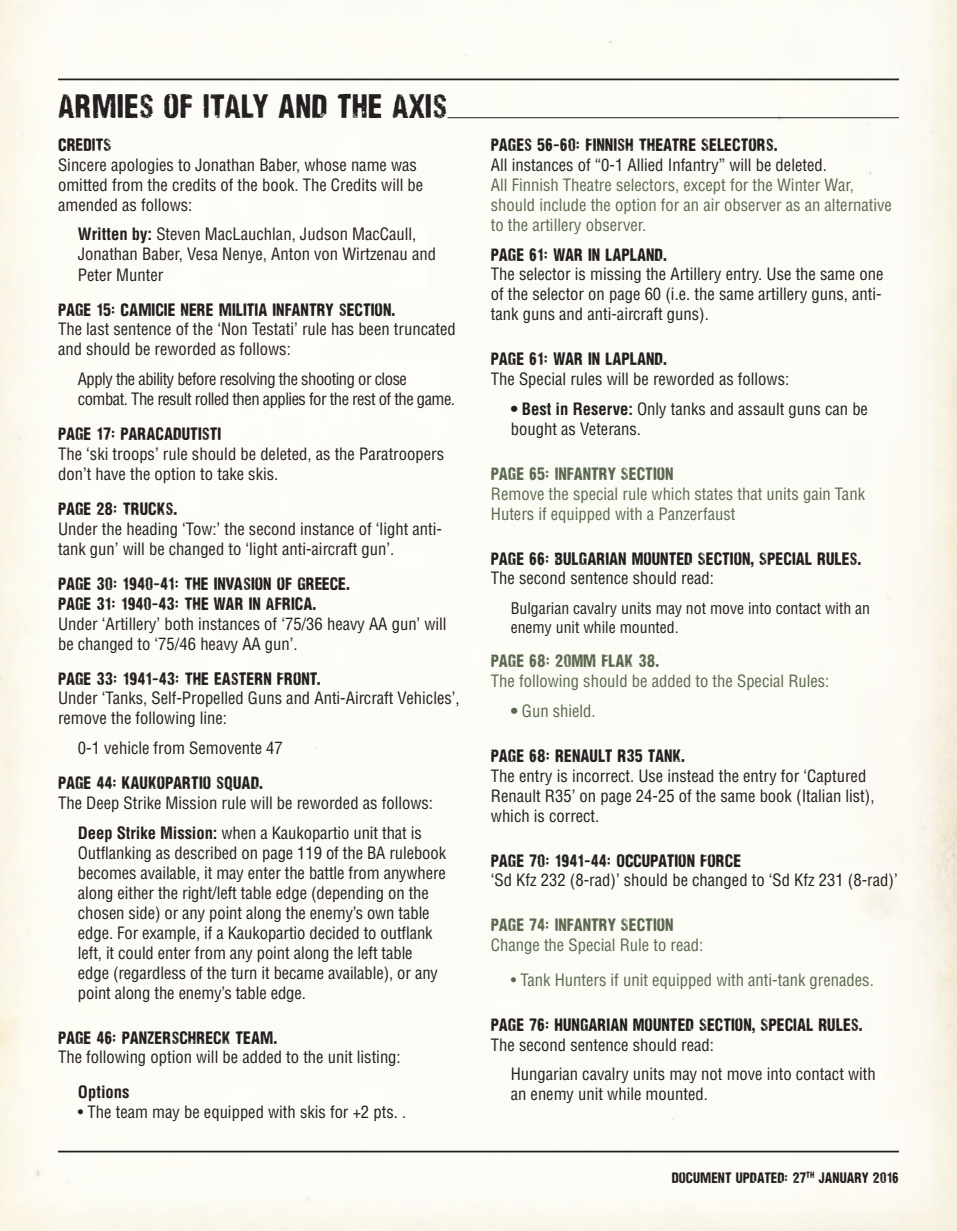
<style>
.page{position:relative;width:957px;height:1231px;background:#fff}
.page>*{position:absolute;margin:0;border:0;box-sizing:border-box;transform-origin:0 0}
.t1{font:31.5px "Nidex";color:#231f20}
.t2{font:condensed 16.62px/19.9px "Helvetica";color:#231f20}
.t3{font:16.62px/19.9px "Nidex";color:#231f20}
.t4{font:condensed 16.62px/19.9px "Helvetica";color:#5b694e}
.t5{font:condensed 16.62px/19.9px "Helvetica";letter-spacing:-.03em;color:#231f20}
.t6{font:16.62px "Nidex";color:#5b694e}
.t7{font:700 condensed 16.62px "Helvetica";color:#231f20}
.t8{font:condensed 15.75px/18.9px "Helvetica";color:#231f20}
.t9{font:14px "Nidex";color:#231f20}
.s1{font-weight:700}
</style>
<div class="page">
<img style="left:0;top:0;width:956px;height:1230px">
<hr style="left:58px;top:78px;width:840px;height:2px;background:#231f20">
<hr style="left:58px;top:1150px;width:840px;height:2px;background:#231f20">
<hr style="left:447px;top:117px;width:451px;height:1px;background:#231f20">
<h1 class="t1" style="left:58px;top:94px;width:391px">ARMIES OF ITALY AND THE AXIS</h1>
<p class="t3" style="left:58px;top:135px;width:55px">CREDITS</p>
<p class="t2" style="left:58px;top:155px;width:366px">Sincere apologies to Jonathan Baber, whose name was omitted from the credits of the book. The Credits will be amended as follows:</p>
<p class="t2" style="left:78px;top:225px;width:359px"><span class="s1">Written by:</span> Steven MacLauchlan, Judson MacCaull,<br>Jonathan Baber, Vesa Nenye, Anton von Wirtzenau and<br>Peter Munter</p>
<p class="t3" style="left:58px;top:300px;width:339px">PAGE 15: CAMICIE NERE MILITIA INFANTRY SECTION.</p>
<p class="t2" style="left:58px;top:320px;width:399px">The last sentence of the ‘Non Testati’ rule has been truncated and should be reworded as follows:</p>
<p class="t5" style="left:78px;top:369px;width:378px">Apply the ability before resolving the shooting or close combat. The result rolled then applies for the rest of the game.</p>
<p class="t3" style="left:58px;top:425px;width:165px">PAGE 17: PARACADUTISTI</p>
<p class="t2" style="left:58px;top:444px;width:387px">The ‘ski troops’ rule should be deleted, as the Paratroopers don’t have the option to take skis.</p>
<p class="t3" style="left:58px;top:499px;width:121px">PAGE 28: TRUCKS.</p>
<p class="t2" style="left:58px;top:519px;width:385px">Under the heading ‘Tow:’ the second instance of ‘light anti&shy;tank gun’ will be changed to ‘light anti-aircraft gun’.</p>
<p class="t3" style="left:58px;top:574px;width:294px">PAGE 30: 1940-41: THE INVASION OF GREECE.<br>PAGE 31: 1940-43: THE WAR IN AFRICA.</p>
<p class="t2" style="left:58px;top:614px;width:390px">Under ‘Artillery’ both instances of ‘75/36 heavy AA gun’ will be changed to ‘75/46 heavy AA gun’.</p>
<p class="t3" style="left:58px;top:669px;width:264px">PAGE 33: 1941-43: THE EASTERN FRONT.</p>
<p class="t2" style="left:58px;top:688px;width:403px">Under ‘Tanks, Self-Propelled Guns and Anti-Aircraft Vehicles’, remove the following line:</p>
<p class="t2" style="left:78px;top:738px;width:206px">0-1 vehicle from Semovente 47</p>
<p class="t3" style="left:58px;top:773px;width:207px">PAGE 44: KAUKOPARTIO SQUAD.</p>
<p class="t2" style="left:58px;top:788px;width:376px;line-height:29.9px;text-align:center">The Deep Strike Mission rule will be reworded as follows:<br><span class="s1">Deep Strike Mission:</span> when a Kaukopartio unit that is</p>
<p class="t2" style="left:78px;top:843px;width:369px">Outflanking as described on page 119 of the BA rulebook becomes available, it may enter the battle from anywhere along either the right/left table edge (depending on the chosen side) or any point along the enemy’s own table edge. For example, if a Kaukopartio decided to outflank left, it could enter from any point along the left table edge (regardless of the turn it became available), or any point along the enemy’s table edge.</p>
<p class="t3" style="left:58px;top:1028px;width:221px">PAGE 46: PANZERSCHRECK TEAM.</p>
<p class="t2" style="left:58px;top:1047px;width:344px">The following option will be added to the unit listing:</p>
<p class="t7" style="left:78px;top:1082px;width:53px">Options</p>
<p class="t2" style="left:78px;top:1102px;width:330px">• The team may be equipped with skis for +2 pts. .</p>
<p class="t3" style="left:491px;top:135px;width:289px">PAGES 56-60: FINNISH THEATRE SELECTORS.</p>
<p class="t2" style="left:491px;top:155px;width:337px">All instances of “0-1 Allied Infantry” will be deleted.</p>
<p class="t4" style="left:491px;top:175px;width:402px">All Finnish Theatre selectors, except for the Winter War, should include the option for an air observer as an alternative to the artillery observer.</p>
<p class="t3" style="left:491px;top:245px;width:178px">PAGE 61: WAR IN LAPLAND.</p>
<p class="t2" style="left:491px;top:265px;width:394px;text-align:justify">The selector is missing the Artillery entry. Use the same one of the selector on page 60 (i.e. the same artillery guns, anti&shy;tank guns and anti-aircraft guns).</p>
<p class="t3" style="left:491px;top:350px;width:178px">PAGE 61: WAR IN LAPLAND.</p>
<p class="t2" style="left:491px;top:369px;width:300px">The Special rules will be reworded as follows:</p>
<p class="t2" style="left:510px;top:399px;width:359px"><span class="s1">• Best in Reserve:</span> Only tanks and assault guns can be bought as Veterans.</p>
<p class="t6" style="left:491px;top:467px;width:184px">PAGE 65: INFANTRY SECTION</p>
<p class="t4" style="left:491px;top:484px;width:375px">Remove the special rule which states that units gain Tank<br>Huters if equipped with a Panzerfaust</p>
<p class="t3" style="left:491px;top:549px;width:372px">PAGE 66: BULGARIAN MOUNTED SECTION, SPECIAL RULES.</p>
<p class="t2" style="left:491px;top:568px;width:224px">The second sentence should read:</p>
<p class="t8" style="left:510px;top:598px;width:361px">Bulgarian cavalry units may not move into contact with an enemy unit while mounted.</p>
<p class="t6" style="left:491px;top:654px;width:170px">PAGE 68: 20MM FLAK 38.</p>
<p class="t4" style="left:491px;top:671px;width:340px">The following should be added to the Special Rules:</p>
<p class="t4" style="left:510px;top:701px;width:86px"><span class="s1">•</span> Gun shield.</p>
<p class="t3" style="left:491px;top:746px;width:196px">PAGE 68: RENAULT R35 TANK.</p>
<p class="t2" style="left:491px;top:765px;width:385px">The entry is incorrect. Use instead the entry for ‘Captured<br>Renault R35’ on page 24-25 of the same book (Italian list), which is correct.</p>
<p class="t3" style="left:491px;top:851px;width:252px">PAGE 70: 1941-44: OCCUPATION FORCE</p>
<p class="t2" style="left:491px;top:870px;width:408px">‘Sd Kfz 232 (8-rad)’ should be changed to ‘Sd Kfz 231 (8-rad)’</p>
<p class="t6" style="left:491px;top:918px;width:184px">PAGE 74: INFANTRY SECTION</p>
<p class="t4" style="left:491px;top:935px;width:214px">Change the Special Rule to read:</p>
<p class="t4" style="left:510px;top:970px;width:364px">• Tank Hunters if unit equipped with anti-tank grenades.</p>
<p class="t3" style="left:491px;top:1015px;width:373px">PAGE 76: HUNGARIAN MOUNTED SECTION, SPECIAL RULES.</p>
<p class="t2" style="left:510px;top:1029px;width:366px;line-height:29.9px;text-indent:-20px">The second sentence should read:<br>Hungarian cavalry units may not move into contact with</p>
<p class="t2" style="left:510px;top:1084px;width:199px">an enemy unit while mounted.</p>
<p class="t9" style="left:671px;top:1171px;width:229px">DOCUMENT UPDATED: 27<sup>TH</sup> JANUARY 2016</p>
</div>
